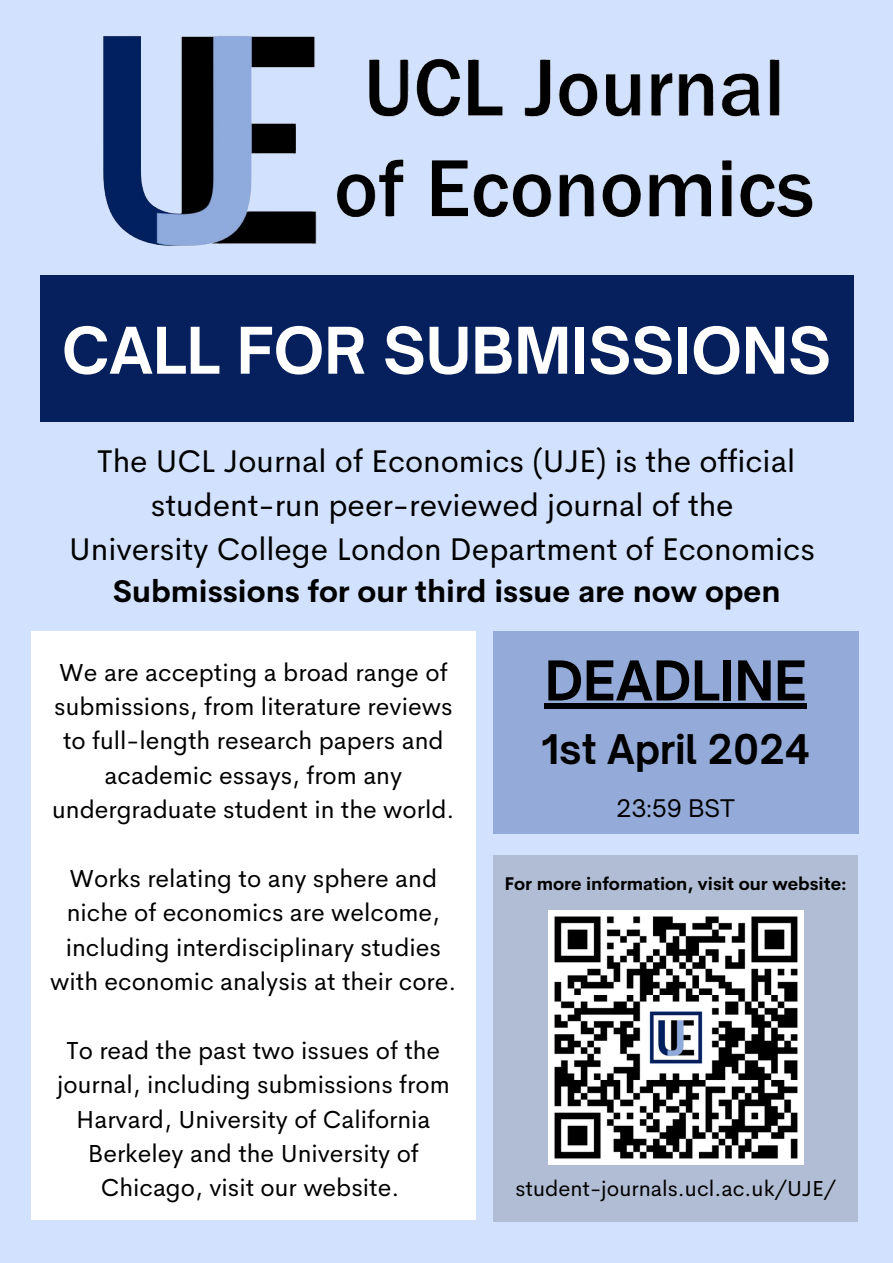
<style>
.page{position:relative;width:893px;height:1263px;background:#d2e1fd}
.page>*{position:absolute;margin:0;border:0;box-sizing:border-box;transform-origin:0 0}
.t1{font:700 61.5px "Open Sauce One";color:#fff}
.t2{font:700 52.5px "Open Sauce One";color:#000}
.t3{font:700 39.08px "Open Sauce One";color:#000}
.t4{font:31.5px/43.9px "Cerebri Sans";color:#000;text-align:center}
.t5{font:700 30.75px "Cerebri Sans";color:#000}
.t6{font:24.75px/34.3px "Cerebri Sans";color:#000;text-align:center}
.t7{font:23.25px "Open Sauce One";color:#000}
.t8{font:21.75px "Cerebri Sans";color:#000}
.t9{font:700 18px "Cerebri Sans";color:#000}
</style>
<div class="page">
<img style="left:103px;top:36px;width:710px;height:210px">
<div style="left:40px;top:275px;width:813px;height:146px;background:#05205c"></div>
<div style="left:31px;top:631px;width:444px;height:589px;background:#fff"></div>
<div style="left:493px;top:855px;width:365px;height:366px;background:#b1bdd4"></div>
<div style="left:493px;top:631px;width:365px;height:203px;background:#94abd9"></div>
<div style="left:545px;top:703px;width:262px;height:5px;background:#000"></div>
<img style="left:549px;top:910px;width:254px;height:255px">
<h4 class="t1" style="left:62px;top:312px;width:770px">CALL FOR SUBMISSIONS</h4>
<h1 class="t4" style="left:69px;top:439px;width:747px">The UCL Journal of Economics (UJE) is the official student-run peer-reviewed journal of the<br>University College London Department of Economics</h1>
<h1 class="t5" style="left:113px;top:572px;width:669px">Submissions for our third issue are now open</h1>
<h2 class="t6" style="left:52px;top:655px;width:404px">We are accepting a broad range of submissions, from literature reviews to full-length research papers and academic essays, from any undergraduate student in the world.</h2>
<h6 class="t6" style="left:50px;top:861px;width:408px">Works relating to any sphere and niche of economics are welcome, including interdisciplinary studies with economic analysis at their core.</h6>
<h6 class="t6" style="left:57px;top:1033px;width:394px">To read the past two issues of the journal, including submissions from<br>Harvard, University of California<br>Berkeley and the University of<br>Chicago, visit our website.</h6>
<p class="t2" style="left:545px;top:648px;width:263px">DEADLINE</p>
<h3 class="t3" style="left:541px;top:725px;width:270px">1st April 2024</h3>
<p class="t7" style="left:616px;top:793px;width:120px">23:59 BST</p>
<h6 class="t9" style="left:504px;top:872px;width:344px">For more information, visit our website:</h6>
<h5 class="t8" style="left:515px;top:1174px;width:322px">student-journals.ucl.ac.uk/UJE/</h5>
</div>
